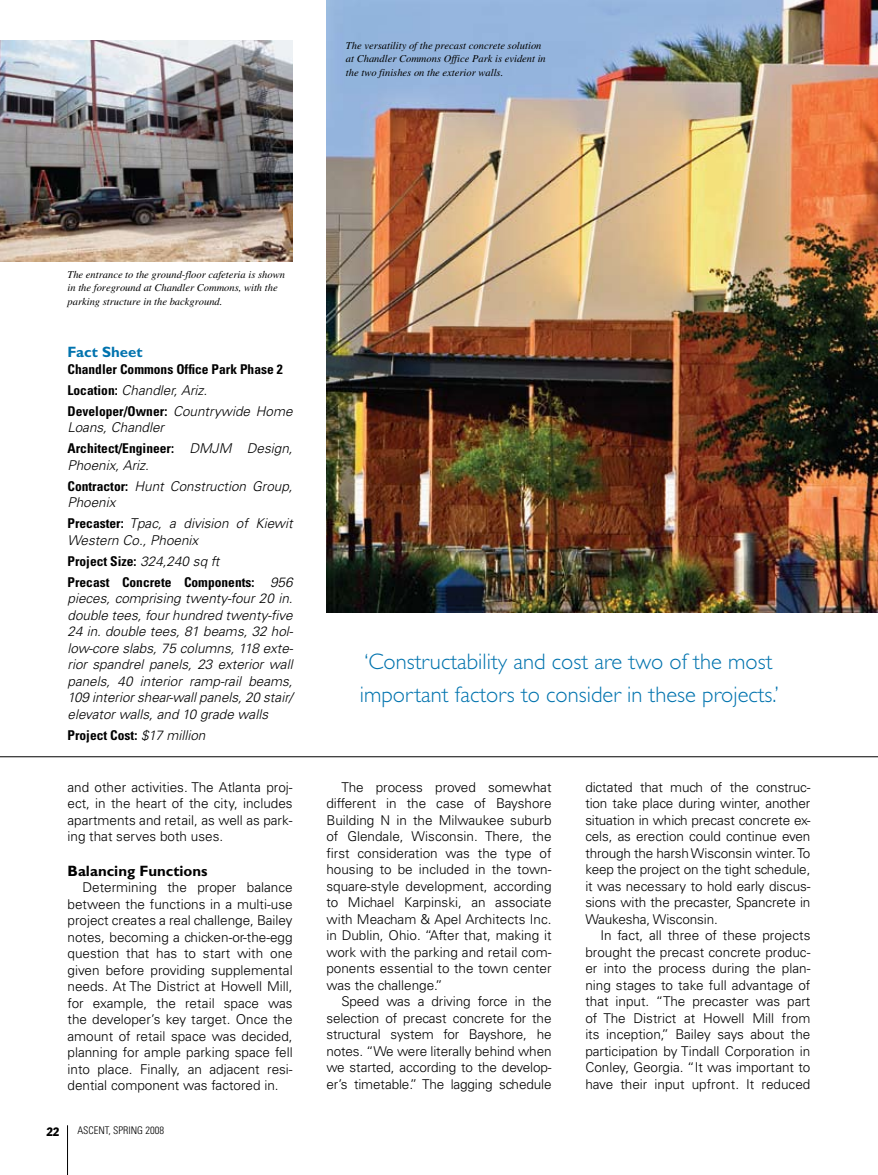
<style>
.page{position:relative;width:878px;height:1175px;background:#fff}
.page>*{position:absolute;margin:0;border:0;box-sizing:border-box;transform-origin:0 0}
.t1{font:300 22.5px/33px "Gill Sans";color:#0073ae}
.t2{font:700 15px "Gill Sans";color:#000}
.t3{font:700 15px "Gill Sans";color:#0073ae}
.t4{font:300 13.5px/16.5px "Univers";color:#000;text-align:justify}
.t5{font:italic 300 13.5px/16.5px "Univers";color:#000}
.t6{font:700 condensed 13.5px/21px "Univers";color:#000}
.t7{font:condensed 12px "Franklin Gothic";color:#000}
.t8{font:italic 10.5px/13.5px "Times";color:#000}
.t9{font:300 condensed 10.5px "Univers";color:#000}
.s1{font-weight:300;font-style:italic;font-stretch:normal}
.s2{font-weight:700;font-style:normal;font-stretch:condensed}
</style>
<div class="page">
<hr style="left:67px;top:1125px;width:1px;height:49px;background:#000">
<img style="left:326px;top:0;width:552px;height:612px">
<img style="left:0;top:40px;width:292px;height:222px">
<hr style="left:0;top:756px;width:878px;height:1px;background:#000">
<p class="t8" style="left:346px;top:38px;width:201px">The versatility of the precast concrete solution at Chandler Commons Office Park is evident in the two finishes on the exterior walls.</p>
<p class="t8" style="left:68px;top:268px;width:219px">The entrance to the ground-floor cafeteria is shown in the foreground at Chandler Commons, with the parking structure in the background.</p>
<p class="t3" style="left:68px;top:343px;width:76px">Fact Sheet</p>
<p class="t6" style="left:68px;top:358px;width:227px">Chandler Commons Office Park Phase 2<br>Location: <span class="s1">Chandler, Ariz.<br></span>Developer/Owner: <span class="s1">Countrywide Home</span></p>
<p class="t5" style="left:68px;top:417px;width:227px;line-height:21px">Loans, Chandler<br><span class="s2">Architect/Engineer:</span> DMJM Design,</p>
<p class="t5" style="left:68px;top:454px;width:227px;line-height:21px">Phoenix, Ariz.<br><span class="s2">Contractor:</span> Hunt Construction Group,</p>
<p class="t5" style="left:68px;top:492px;width:226px;line-height:21px">Phoenix<br><span class="s2">Precaster:</span> Tpac, a division of Kiewit</p>
<p class="t6" style="left:68px;top:529px;width:227px"><span class="s1">Western Co., Phoenix<br></span>Project Size: <span class="s1">324,240 sq ft<br></span>Precast Concrete Components: <span class="s1">956</span></p>
<p class="t5" style="left:68px;top:590px;width:227px;text-align:justify">pieces, comprising twenty-four 20 in. double tees, four hundred twenty-five 24 in. double tees, 81 beams, 32 hol&shy;low-core slabs, 75 columns, 118 exte&shy;rior spandrel panels, 23 exterior wall panels, 40 interior ramp-rail beams, 109 interior shear-wall panels, 20 stair/ elevator walls, and 10 grade walls</p>
<p class="t6" style="left:68px;top:724px;width:139px">Project Cost: <span class="s1">$17 million</span></p>
<p class="t4" style="left:67px;top:778px;width:226px">and other activities. The Atlanta proj&shy;ect, in the heart of the city, includes apartments and retail, as well as park&shy;ing that serves both uses.</p>
<p class="t2" style="left:68px;top:862px;width:142px">Balancing Functions</p>
<p class="t4" style="left:68px;top:879px;width:227px;text-indent:15px">Determining the proper balance between the functions in a multi-use project creates a real challenge, Bailey notes, becoming a chicken-or-the-egg question that has to start with one given before providing supplemental needs. At The District at Howell Mill, for example, the retail space was the developer’s key target. Once the amount of retail space was decided, planning for ample parking space fell into place. Finally, an adjacent resi&shy;dential component was factored in.</p>
<p class="t7" style="left:46px;top:1124px;width:14px">22</p>
<p class="t9" style="left:77px;top:1124px;width:88px">ASCENT, SPRING 2008</p>
<h1 class="t1" style="left:360px;top:645px;width:420px">‘Constructability and cost are two of the most important factors to consider in these projects.’</h1>
<p class="t4" style="left:326px;top:778px;width:227px;text-indent:15px">The process proved somewhat different in the case of Bayshore Building N in the Milwaukee suburb of Glendale, Wisconsin. There, the first consideration was the type of housing to be included in the town&shy;square-style development, according to Michael Karpinski, an associate with Meacham &amp; Apel Architects Inc. in Dublin, Ohio. “After that, making it work with the parking and retail com&shy;ponents essential to the town center was the challenge.”</p>
<p class="t4" style="left:326px;top:993px;width:227px;text-indent:15px">Speed was a driving force in the selection of precast concrete for the structural system for Bayshore, he notes. “We were literally behind when we started, according to the develop&shy;er’s timetable.” The lagging schedule</p>
<p class="t4" style="left:585px;top:778px;width:227px">dictated that much of the construc&shy;tion take place during winter, another situation in which precast concrete ex&shy;cels, as erection could continue even through the harsh Wisconsin winter. To keep the project on the tight schedule, it was necessary to hold early discus&shy;sions with the precaster, Spancrete in Waukesha, Wisconsin.</p>
<p class="t4" style="left:585px;top:927px;width:227px;text-indent:15px">In fact, all three of these projects brought the precast concrete produc&shy;er into the process during the plan&shy;ning stages to take full advantage of that input. “The precaster was part of The District at Howell Mill from its inception,” Bailey says about the participation by Tindall Corporation in Conley, Georgia. “It was important to have their input upfront. It reduced</p>
</div>
